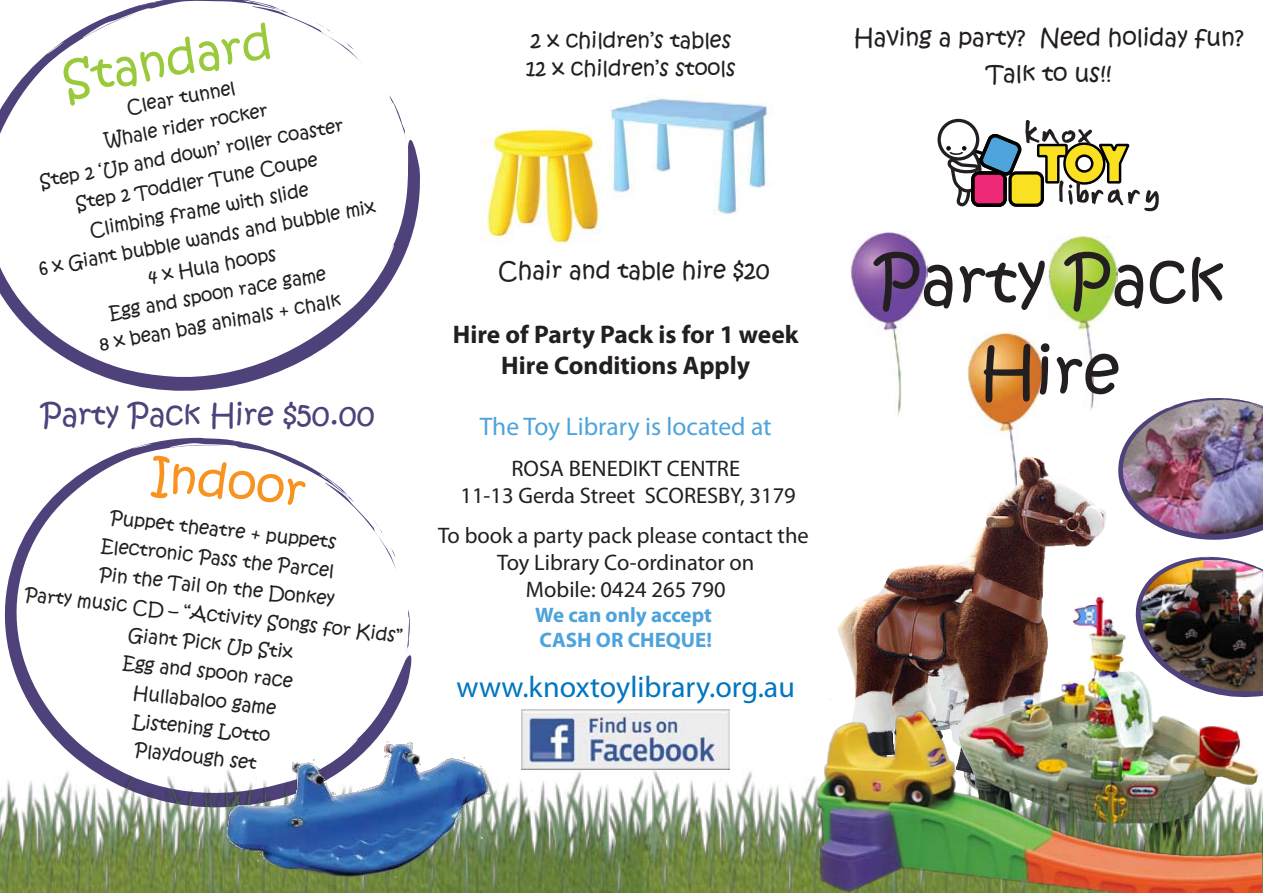
<style>
.page{position:relative;width:1263px;height:893px;background:#fff}
.page>*{position:absolute;margin:0;border:0;box-sizing:border-box;transform-origin:0 0}
.t1{font:64.95px/90.9px "Kristen ITC";color:#231f20;text-align:center}
.t2{font:46.5px "Kristen ITC";color:#99ca3c}
.t3{font:46.5px "Kristen ITC";color:#f7931e}
.t4{font:30px "Myriad Pro";color:#0076c0}
.t5{font:30px "Kristen ITC";color:#4f417a}
.t6{font:700 25.5px/30.6px "Myriad Pro";color:#231f20;text-align:center}
.t7{font:25.5px "Myriad Pro";color:#4da3da}
.t8{font:23.25px "Kristen ITC";color:#231f20}
.t9{font:22.5px/27px "Myriad Pro";color:#231f20;text-align:center}
.t10{font:21px/28.5px "Kristen ITC";color:#231f20}
.t11{font:700 21px/25.2px "Myriad Pro";color:#4da3da}
.t12{font:18px/28.5px "Kristen ITC";color:#231f20;text-align:center}
</style>
<div class="page">
<img style="left:837px;top:564px;width:108px;height:105px">
<img style="left:851px;top:231px;width:76px;height:184px">
<svg style="left:4px;top:438px;width:408px;height:231px"></svg>
<svg style="left:223px;top:439px;width:21px;height:4px"></svg>
<svg style="left:0;top:0;width:420px;height:391px"></svg>
<svg style="left:133px;top:2px;width:22px;height:6px"></svg>
<svg style="left:939px;top:120px;width:39px;height:39px"></svg>
<div style="left:937px;top:119px;width:42px;height:42px;border:3px solid #231f20;border-radius:50%"></div>
<img style="left:0;top:669px;width:945px;height:224px">
<img style="left:222px;top:741px;width:270px;height:138px">
<img style="left:945px;top:118px;width:318px;height:580px">
<img style="left:791px;top:698px;width:400px;height:195px">
<img style="left:1191px;top:608px;width:72px;height:285px">
<img style="left:610px;top:98px;width:158px;height:117px">
<img style="left:486px;top:122px;width:115px;height:122px">
<img style="left:522px;top:709px;width:208px;height:60px">
<h2 class="t2" style="left:57px;top:49px;width:214px;rotate:-10deg">Standard</h2>
<p class="t12" style="left:11px;top:113px;width:344px;rotate:-10deg">Clear tunnel<br>Whale rider rocker<br>Step 2 ‘Up and down’ roller coaster<br>Step 2 Toddler Tune Coupe<br>Climbing frame with slide<br>6 x Giant bubble wands and bubble mix<br>4 x Hula hoops<br>Egg and spoon race game<br>8 x bean bag animals + chalk</p>
<h3 class="t5" style="left:41px;top:395px;width:336px">Party Pack Hire $50.00</h3>
<h2 class="t3" style="left:155px;top:444px;width:157px;rotate:6deg">Indoor</h2>
<p class="t12" style="left:106px;top:504px;width:235px;rotate:6deg">Puppet theatre + puppets<br>Electronic Pass the Parcel</p>
<p class="t12" style="left:26px;top:582px;width:381px;rotate:6deg">Party music CD – “Activity Songs for Kids”</p>
<p class="t12" style="left:101px;top:561px;width:238px;rotate:6deg">Pin the Tail on the Donkey</p>
<p class="t12" style="left:127px;top:621px;width:173px;rotate:6deg">Giant Pick Up Stix<br>Egg and spoon race<br>Hullabaloo game<br>Listening Lotto<br>Playdough set</p>
<p class="t10" style="left:526px;top:26px;width:211px">2 x children’s tables<br>12 x children’s stools</p>
<p class="t8" style="left:498px;top:255px;width:273px">Chair and table hire $20</p>
<h3 class="t6" style="left:453px;top:319px;width:347px">Hire of Party Pack is for 1 week<br>Hire Conditions Apply</h3>
<h3 class="t7" style="left:480px;top:411px;width:293px">The Toy Library is located at</h3>
<p class="t9" style="left:460px;top:454px;width:337px">ROSA BENEDIKT CENTRE<br>11-13 Gerda Street SCORESBY, 3179</p>
<p class="t9" style="left:438px;top:522px;width:372px">To book a party pack please contact the<br>Toy Library Co-ordinator on<br>Mobile: 0424 265 790</p>
<p class="t11" style="left:535px;top:602px;width:178px">We can only accept<br>CASH OR CHEQUE!</p>
<h3 class="t4" style="left:457px;top:668px;width:340px">www.knoxtoylibrary.org.au</h3>
<p class="t8" style="left:854px;top:22px;width:392px">Having a party? Need holiday fun?</p>
<p class="t8" style="left:986px;top:58px;width:127px">Talk to us!!</p>
<h1 class="t1" style="left:875px;top:237px;width:351px">Party Pack<br>Hire</h1>
</div>
